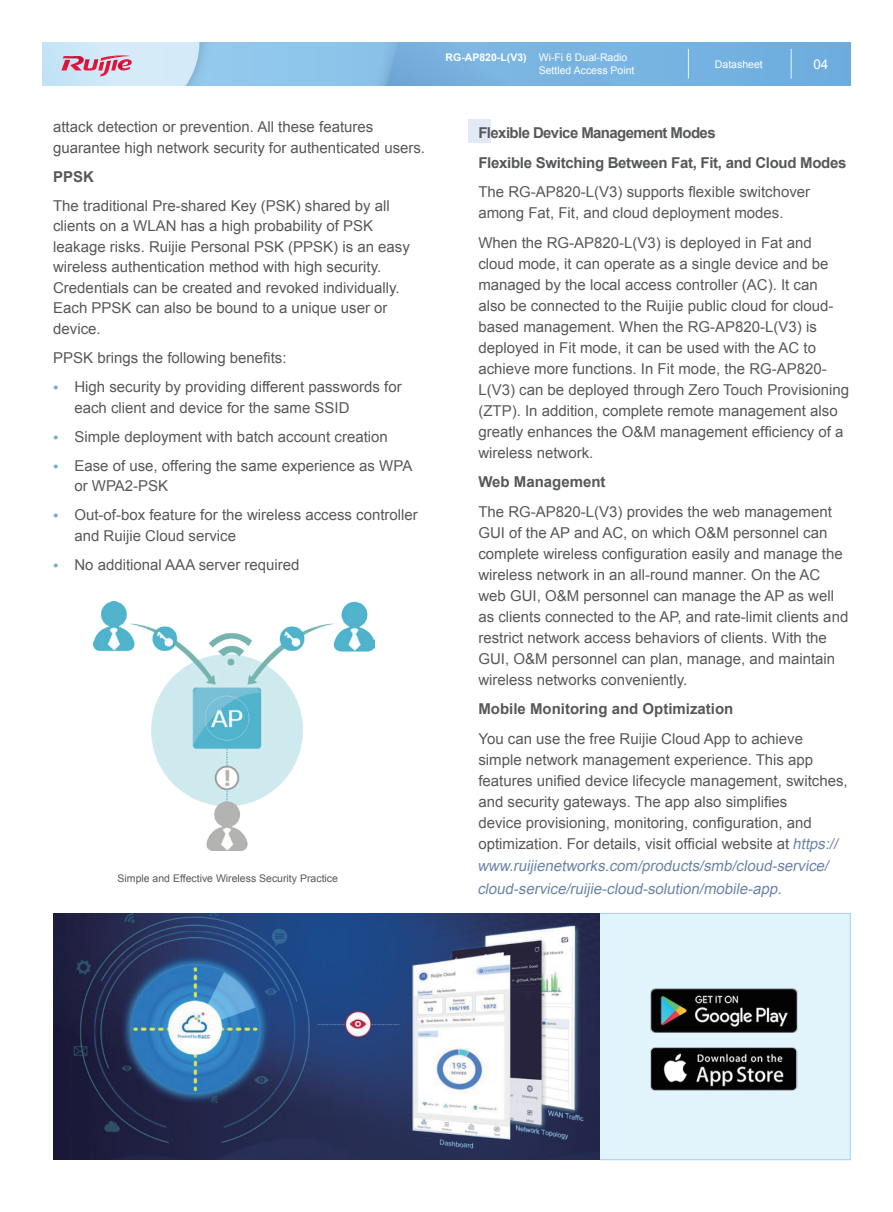
<style>
.page{position:relative;width:893px;height:1212px;background:#fff}
.page>*{position:absolute;margin:0;border:0;box-sizing:border-box;transform-origin:0 0}
.t1{font:15px/21px "Arial";color:#57585a}
.t2{font:italic 15px/22.5px "Arial";color:#6a84a7}
.t3{font:700 15px/29.5px "Arial";letter-spacing:-.02em;color:#57585a}
.t4{font:700 15px "Arial";color:#57585a}
.t5{font:13.5px "Arial";color:#fff}
.t6{font:10.5px/12.6px "Arial";color:#fff}
.t7{font:10.5px "Arial";color:#57585a}
.s1{font-size:9px;color:#71abcb}
.s2{font-weight:700}
.s3{font-style:italic;color:#6a84a7}
</style>
<div class="page">
<svg style="left:219px;top:43px;width:631px;height:42px;background:#7cb8e4"></svg>
<img style="left:360px;top:43px;width:303px;height:42px">
<svg style="left:382px;top:43px;width:264px;height:42px;background:#79b2df"></svg>
<img style="left:247px;top:43px;width:19px;height:42px">
<hr style="left:688px;top:49px;width:1px;height:30px;background:#e6f6fc">
<hr style="left:791px;top:49px;width:1px;height:30px;background:#e6f6fc">
<svg style="left:43px;top:43px;width:160px;height:42px;background:#cdd5e7"></svg>
<div style="left:468px;top:119px;width:22px;height:23px;background:#e1e9f6"></div>
<img style="left:93px;top:601px;width:281px;height:249px">
<div style="left:599px;top:913px;width:251px;height:247px;background:#e1f4fc;border:1px solid #9ed3f1"></div>
<img style="left:54px;top:913px;width:546px;height:247px">
<img style="left:651px;top:989px;width:146px;height:43px">
<img style="left:651px;top:1048px;width:146px;height:43px">
<p class="t1" style="left:53px;top:117px;width:373px;line-height:20.5px">attack detection or prevention. All these features guarantee high network security for authenticated users.</p>
<p class="t3" style="left:53px;top:162px;width:42px">PPSK</p>
<p class="t1" style="left:53px;top:195px;width:358px;line-height:20.5px">The traditional Pre-shared Key (PSK) shared by all clients on a WLAN has a high probability of PSK leakage risks. Ruijie Personal PSK (PPSK) is an easy wireless authentication method with high security.<br>Credentials can be created and revoked individually.<br>Each PPSK can also be bound to a unique user or device.</p>
<p class="t1" style="left:53px;top:347px;width:235px">PPSK brings the following benefits:</p>
<p class="t1" style="left:74px;top:377px;width:329px;line-height:20.5px;text-indent:-21px"><span class="s1">●</span> High security by providing different passwords for each client and device for the same SSID</p>
<p class="t1" style="left:53px;top:426px;width:336px"><span class="s1">●</span> Simple deployment with batch account creation</p>
<p class="t1" style="left:74px;top:455px;width:339px;line-height:20.5px;text-indent:-21px"><span class="s1">●</span> Ease of use, offering the same experience as WPA or WPA2-PSK</p>
<p class="t1" style="left:74px;top:505px;width:345px;line-height:20.5px;text-indent:-21px"><span class="s1">●</span> Out-of-box feature for the wireless access controller and Ruijie Cloud service</p>
<p class="t1" style="left:53px;top:554px;width:248px"><span class="s1">●</span> No additional AAA server required</p>
<p class="t7" style="left:118px;top:872px;width:222px">Simple and Effective Wireless Security Practice</p>
<p class="t6" style="left:539px;top:51px;width:97px;text-indent:-93px"><span class="s2">RG-AP820-L(V3)</span> Wi-Fi 6 Dual-Radio<br>Settled Access Point</p>
<p class="t6" style="left:715px;top:58px;width:49px">Datasheet</p>
<p class="t5" style="left:813px;top:55px;width:17px">04</p>
<p class="t3" style="left:478px;top:119px;width:370px">Flexible Device Management Modes<br>Flexible Switching Between Fat, Fit, and Cloud Modes</p>
<p class="t1" style="left:478px;top:182px;width:333px">The RG-AP820-L(V3) supports flexible switchover among Fat, Fit, and cloud deployment modes.</p>
<p class="t1" style="left:478px;top:232px;width:372px">When the RG-AP820-L(V3) is deployed in Fat and cloud mode, it can operate as a single device and be managed by the local access controller (AC). It can<br>also be connected to the Ruijie public cloud for cloud&shy;based management. When the RG-AP820-L(V3) is deployed in Fit mode, it can be used with the AC to achieve more functions. In Fit mode, the RG-AP820- L(V3) can be deployed through Zero Touch Provisioning (ZTP). In addition, complete remote management also greatly enhances the O&amp;M management efficiency of a wireless network.</p>
<p class="t4" style="left:478px;top:472px;width:129px">Web Management</p>
<p class="t1" style="left:478px;top:501px;width:371px">The RG-AP820-L(V3) provides the web management GUI of the AP and AC, on which O&amp;M personnel can complete wireless configuration easily and manage the wireless network in an all-round manner. On the AC web GUI, O&amp;M personnel can manage the AP as well as clients connected to the AP, and rate-limit clients and restrict network access behaviors of clients. With the GUI, O&amp;M personnel can plan, manage, and maintain wireless networks conveniently.</p>
<p class="t4" style="left:478px;top:699px;width:257px">Mobile Monitoring and Optimization</p>
<p class="t1" style="left:478px;top:728px;width:371px">You can use the free Ruijie Cloud App to achieve simple network management experience. This app features unified device lifecycle management, switches, and security gateways. The app also simplifies<br>device provisioning, monitoring, configuration, and optimization. For details, visit official website at <span class="s3">https://</span></p>
<p class="t2" style="left:477px;top:855px;width:356px">www.ruij ienetworks.com/products/smb/cloud-service/ cloud-service/ruijie-cloud-solution/mobile-app.</p>
</div>
